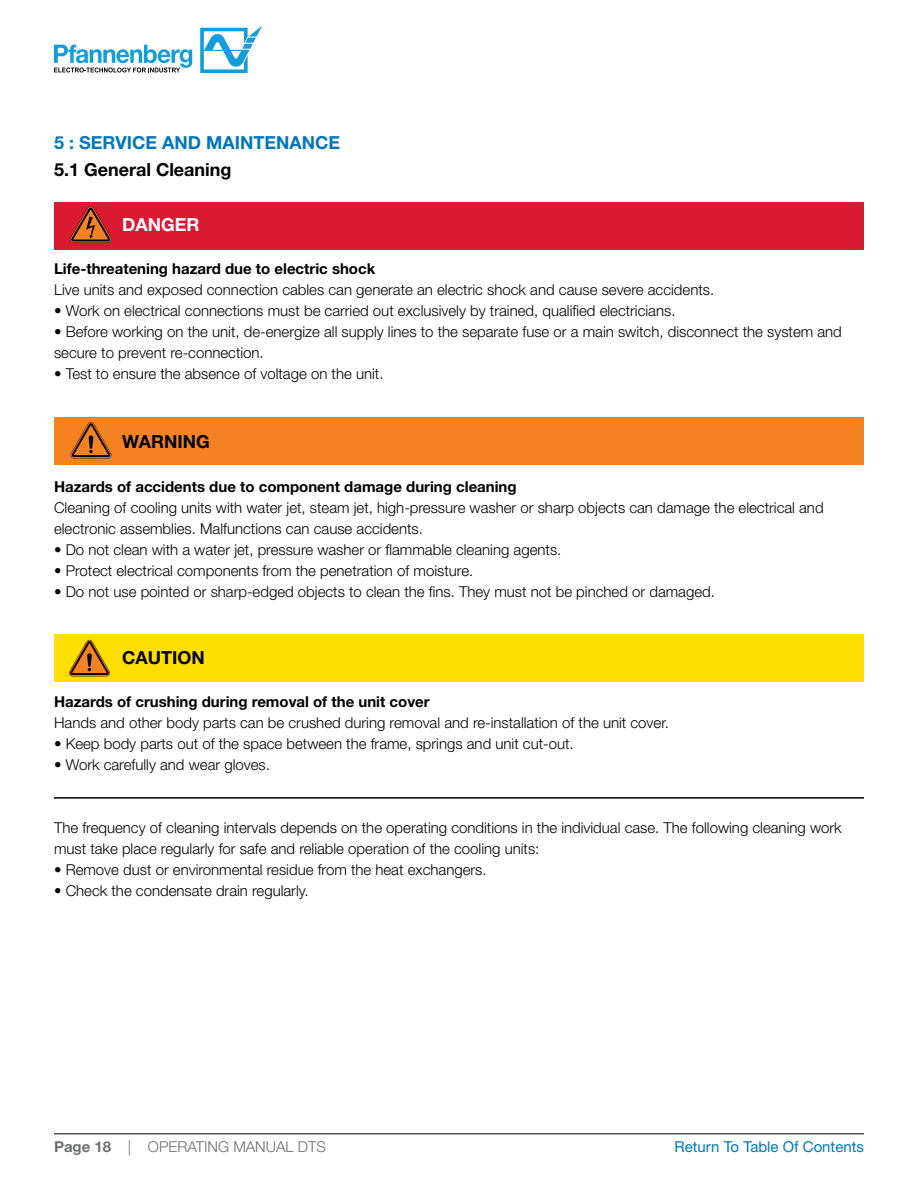
<style>
.page{position:relative;width:918px;height:1188px;background:#fff}
.page>*{position:absolute;margin:0;border:0;box-sizing:border-box;transform-origin:0 0}
.t1{font:700 18px "Helvetica Neue LT Std";color:#000}
.t2{font:700 18px "Helvetica Neue LT Std";color:#0077be}
.t3{font:700 18px "Helvetica Neue LT Std";color:#fff}
.t4{font:300 15px/21px "Helvetica Neue LT Std";color:#000}
.t5{font:700 15px "Helvetica Neue LT Std";color:#000}
.t6{font:300 15px "Helvetica Neue LT Std";color:#6d6e71}
.t7{font:15px "Helvetica Neue LT Std";color:#0077be}
.s1{font-weight:700}
</style>
<div class="page">
<hr style="left:54px;top:1133px;width:810px;height:1px;background:#000">
<svg style="left:200px;top:26px;width:62px;height:47px"></svg>
<svg style="left:54px;top:45px;width:138px;height:28px"></svg>
<div style="left:54px;top:418px;width:810px;height:47px;background:#f58220"></div>
<svg style="left:70px;top:422px;width:42px;height:36px"></svg>
<div style="left:54px;top:634px;width:810px;height:48px;background:#ffdf00"></div>
<svg style="left:69px;top:640px;width:41px;height:36px"></svg>
<div style="left:54px;top:202px;width:810px;height:47px;background:#da1a32"></div>
<svg style="left:70px;top:206px;width:42px;height:37px"></svg>
<hr style="left:54px;top:797px;width:810px;height:2px;background:#000">
<p class="t2" style="left:54px;top:132px;width:288px">5 : SERVICE AND MAINTENANCE</p>
<p class="t1" style="left:54px;top:159px;width:179px">5.1 General Cleaning</p>
<p class="t3" style="left:122px;top:213px;width:79px">DANGER</p>
<p class="t5" style="left:54px;top:260px;width:323px">Life-threatening hazard due to electric shock</p>
<p class="t4" style="left:54px;top:279px;width:662px">Live units and exposed connection cables can generate an electric shock and cause severe accidents.</p>
<p class="t4" style="left:54px;top:300px;width:623px">• Work on electrical connections must be carried out exclusively by trained, qualified electricians.</p>
<p class="t4" style="left:54px;top:321px;width:789px">• Before working on the unit, de-energize all supply lines to the separate fuse or a main switch, disconnect the system and secure to prevent re-connection.</p>
<p class="t4" style="left:54px;top:363px;width:331px">• Test to ensure the absence of voltage on the unit.</p>
<p class="t1" style="left:122px;top:430px;width:89px">WARNING</p>
<p class="t5" style="left:54px;top:477px;width:464px">Hazards of accidents due to component damage during cleaning</p>
<p class="t4" style="left:54px;top:496px;width:771px">Cleaning of cooling units with water jet, steam jet, high-pressure washer or sharp objects can damage the electrical and electronic assemblies. Malfunctions can cause accidents.</p>
<p class="t4" style="left:54px;top:538px;width:509px">• Do not clean with a water jet, pressure washer or flammable cleaning agents.</p>
<p class="t4" style="left:54px;top:559px;width:421px">• Protect electrical components from the penetration of moisture.</p>
<p class="t4" style="left:54px;top:580px;width:662px">• Do not use pointed or sharp-edged objects to clean the fins. They must not be pinched or damaged.</p>
<p class="t1" style="left:122px;top:647px;width:84px">CAUTION</p>
<p class="t5" style="left:54px;top:692px;width:377px">Hazards of crushing during removal of the unit cover</p>
<p class="t4" style="left:54px;top:712px;width:616px">Hands and other body parts can be crushed during removal and re-installation of the unit cover.</p>
<p class="t4" style="left:54px;top:733px;width:521px">• Keep body parts out of the space between the frame, springs and unit cut-out.</p>
<p class="t4" style="left:54px;top:754px;width:217px">• Work carefully and wear gloves.</p>
<p class="t4" style="left:54px;top:817px;width:789px">The frequency of cleaning intervals depends on the operating conditions in the individual case. The following cleaning work must take place regularly for safe and reliable operation of the cooling units:</p>
<p class="t4" style="left:54px;top:859px;width:434px">• Remove dust or environmental residue from the heat exchangers.</p>
<p class="t4" style="left:54px;top:880px;width:256px">• Check the condensate drain regularly.</p>
<p class="t6" style="left:54px;top:1137px;width:273px"><span class="s1">Page 18</span> | OPERATING MANUAL DTS</p>
<p class="t7" style="left:675px;top:1138px;width:191px">Return To Table Of Contents</p>
</div>
